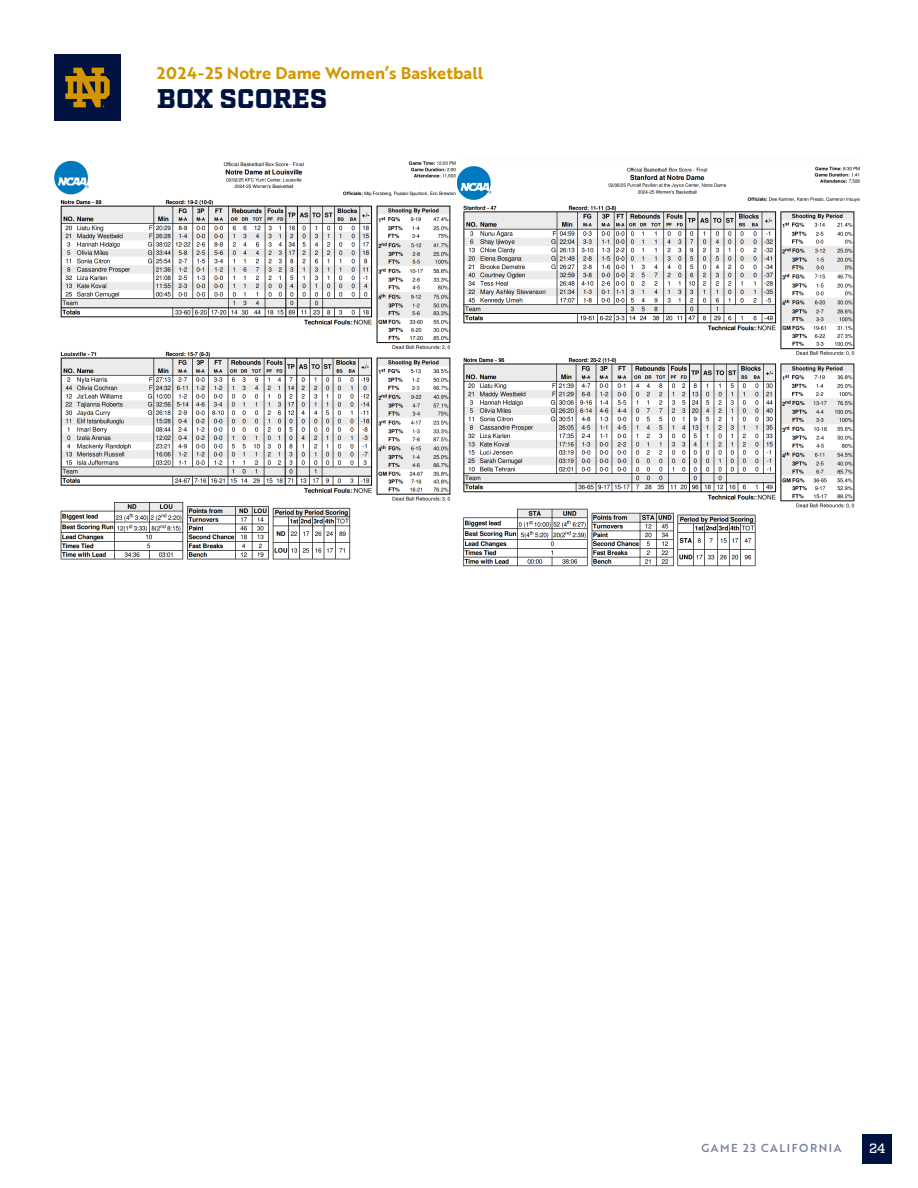
<style>
.page{position:relative;width:918px;height:1188px;background:#fff}
.page>*{position:absolute;margin:0;border:0;box-sizing:border-box;transform-origin:0 0}
.t1{font:900 27px "Factoria";letter-spacing:.01em;color:#001340}
.t2{font:16.5px "Brother 1816 Bold";color:#d49600}
.t3{font:500 13.5px "Factoria";color:#fff}
.t4{font:11.25px "Brother 1816 Medium";letter-spacing:.14em;color:#767f9e}
</style>
<div class="page">
<div style="left:863px;top:1134px;width:29px;height:29px;background:#001340"></div>
<div style="left:54px;top:54px;width:67px;height:67px;background:#001340"></div>
<svg style="left:65px;top:68px;width:45px;height:39px"></svg>
<img style="left:54px;top:160px;width:404px;height:400px">
<img style="left:458px;top:166px;width:402px;height:401px">
<p class="t2" style="left:157px;top:60px;width:328px">2024-25 Notre Dame Women’s Basketball</p>
<p class="t1" style="left:157px;top:83px;width:171px">BOX SCORES</p>
<p class="t4" style="left:701px;top:1140px;width:142px">GAME 23 CALIFORNIA</p>
<p class="t3" style="left:869px;top:1140px;width:18px">24</p>
</div>
